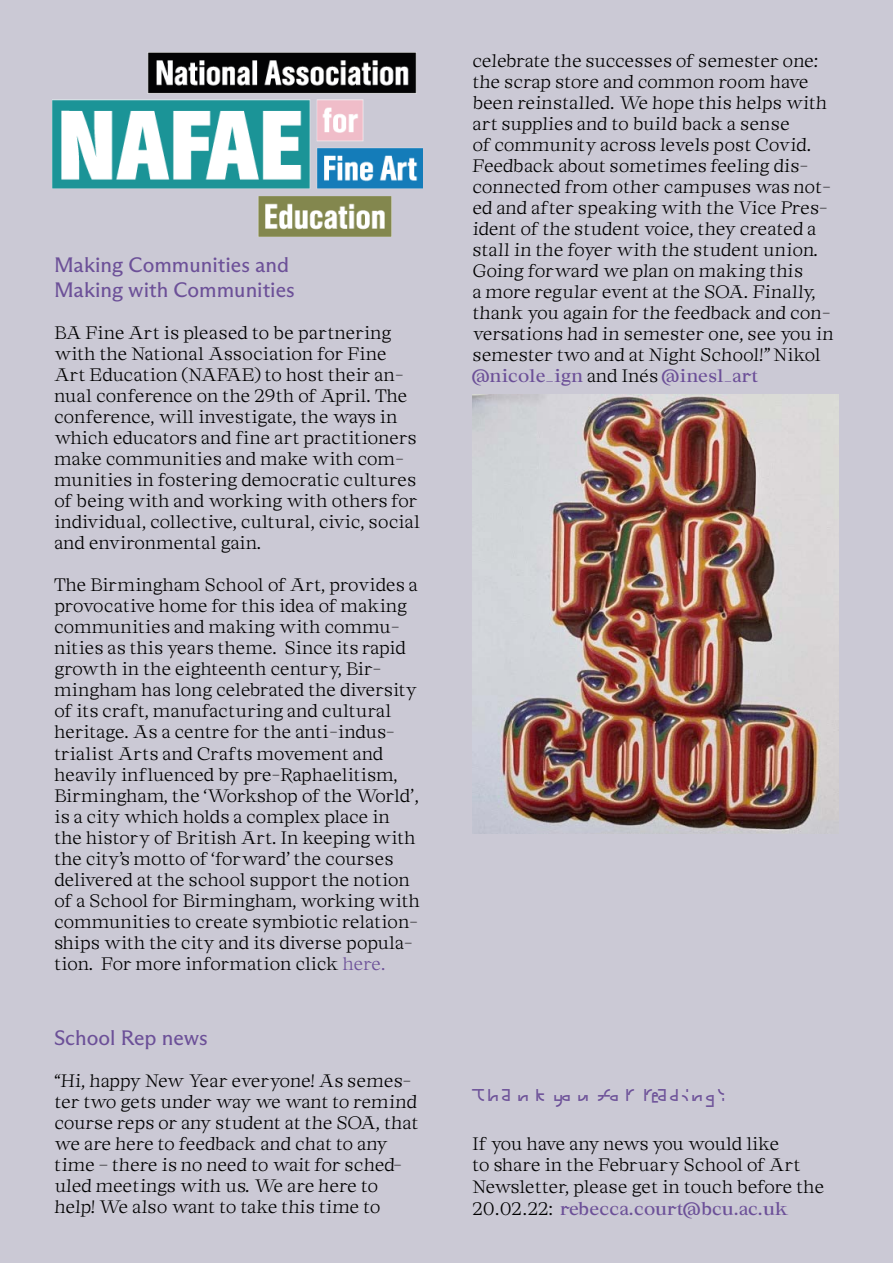
<style>
.page{position:relative;width:893px;height:1263px;background:#cbc9d5}
.page>*{position:absolute;margin:0;border:0;box-sizing:border-box;transform-origin:0 0}
.t1{font:21px/25.2px "ABC Arizona Flare";color:#6c5098}
.t2{font:300 18px/21px "Chapter";letter-spacing:-.03em;color:#000}
.t3{font:600 18px "ABC Galapagos AB";color:#6c5098}
.s1{color:#6c5098}
.s2{font-weight:700;color:#6c5098}
</style>
<div class="page">
<img style="left:472px;top:394px;width:367px;height:439px">
<img style="left:53px;top:52px;width:369px;height:184px">
<p class="t1" style="left:54px;top:252px;width:242px">Making Communities and<br>Making with Communities</p>
<p class="t2" style="left:54px;top:323px;width:368px">BA Fine Art is pleased to be partnering with the National Association for Fine Art Education (NAFAE) to host their an&shy;nual conference on the 29th of April. The conference, will investigate, the ways in which educators and fine art practitioners make communities and make with com&shy;munities in fostering democratic cultures of being with and working with others for individual, collective, cultural, civic, social and environmental gain.</p>
<p class="t2" style="left:54px;top:575px;width:368px">The Birmingham School of Art, provides a provocative home for this idea of making communities and making with commu&shy;nities as this years theme. Since its rapid growth in the eighteenth century, Bir&shy;mingham has long celebrated the diversity of its craft, manufacturing and cultural heritage. As a centre for the anti-indus&shy;trialist Arts and Crafts movement and heavily influenced by pre-Raphaelitism, Birmingham, the ‘Workshop of the World’, is a city which holds a complex place in the history of British Art. In keeping with the city’s motto of ‘forward’ the courses delivered at the school support the notion of a School for Birmingham, working with communities to create symbiotic relation&shy;ships with the city and its diverse popula&shy;tion. For more information click <span class="s1">here.</span></p>
<p class="t1" style="left:54px;top:1025px;width:155px">School Rep news</p>
<p class="t2" style="left:54px;top:1071px;width:367px">“Hi, happy New Year everyone! As semes&shy;ter two gets under way we want to remind course reps or any student at the SOA, that we are here to feedback and chat to any time – there is no need to wait for sched&shy;uled meetings with us. We are here to help! We also want to take this time to</p>
<p class="t2" style="left:472px;top:51px;width:364px">celebrate the successes of semester one: the scrap store and common room have been reinstalled. We hope this helps with art supplies and to build back a sense<br>of community across levels post Covid.<br>Feedback about sometimes feeling dis&shy;connected from other campuses was not&shy;ed and after speaking with the Vice Pres&shy;ident of the student voice, they created a stall in the foyer with the student union.<br>Going forward we plan on making this<br>a more regular event at the SOA. Finally, thank you again for the feedback and con&shy;versations had in semester one, see you in semester two and at Night School!” Nikol <span class="s2">@nicole_ign</span> and Inés <span class="s2">@inesl_art</span></p>
<p class="t3" style="left:472px;top:1083px;width:254px">Thank you for reading!</p>
<p class="t2" style="left:472px;top:1133px;width:354px;line-height:21.6px">If you have any news you would like<br>to share in the February School of Art Newsletter, please get in touch before the 20.02.22: <span class="s2">rebecca.court@bcu.ac.uk</span></p>
</div>
